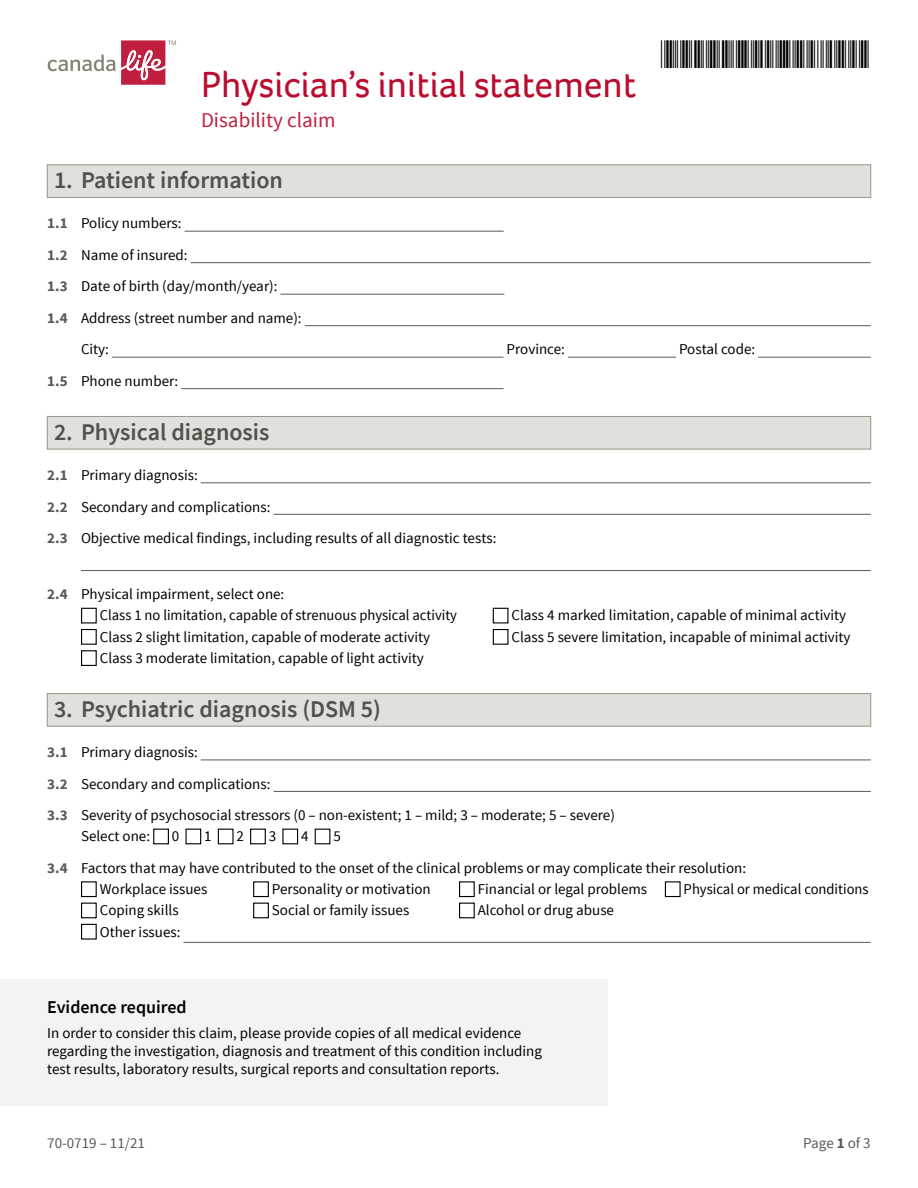
<style>
.page{position:relative;width:918px;height:1188px;background:#fff}
.page>*{position:absolute;margin:0;border:0;box-sizing:border-box;transform-origin:0 0}
.t1{font:37.5px "Foco";color:#ba0c2f}
.H2_-_shaded_numbered{font:600 24px "Source Sans Pro";color:#51524a}
.t2{font:24px "Bar Code 39 Regular";color:#000}
.P__Disability_claim{font:21px "Source Sans Pro";color:#c01f3f}
.SB_5_shaded{font:600 18px "Source Sans Pro";color:#000}
.For_Questions{font:15px "Source Sans Pro";color:#000}
.In_3125_SB_03_span_2{font:15px "Source Sans Pro";color:#000}
.In_3125_sb_125_r-ind{font:15px/18px "Source Sans Pro";color:#000}
.No_indent__single_co{font:15px "Source Sans Pro";color:#000}
.In_3125_SB_03{font:15px "Source Sans Pro";color:#000}
.In_3125_SB_03_single{font:15px "Source Sans Pro";color:#000}
.In_3125_SB_125{font:15px "Source Sans Pro";color:#000}
.t3{font:15px "Source Sans Pro";color:#58595b}
.s1{font-weight:700;color:#58595b}
.s2{font-weight:700}
</style>
<div class="page">
<svg style="left:48px;top:40px;width:128px;height:45px"></svg>
<div style="left:47px;top:165px;width:824px;height:33px;background:#e0e0dc;border:1px solid #969586"></div>
<div style="left:47px;top:416px;width:824px;height:33px;background:#e0e0dc;border:1px solid #969586"></div>
<hr style="left:185px;top:231px;width:319px;height:1px;background:#58595b">
<hr style="left:191px;top:262px;width:680px;height:1px;background:#58595b">
<hr style="left:281px;top:294px;width:223px;height:1px;background:#58595b">
<hr style="left:305px;top:325px;width:566px;height:1px;background:#58595b">
<hr style="left:112px;top:357px;width:392px;height:1px;background:#58595b">
<hr style="left:568px;top:357px;width:108px;height:1px;background:#58595b">
<hr style="left:758px;top:357px;width:113px;height:1px;background:#58595b">
<hr style="left:181px;top:388px;width:322px;height:1px;background:#58595b">
<hr style="left:201px;top:483px;width:670px;height:1px;background:#58595b">
<hr style="left:274px;top:514px;width:597px;height:1px;background:#58595b">
<hr style="left:81px;top:570px;width:790px;height:1px;background:#58595b">
<div style="left:81px;top:608px;width:16px;height:15px;border:1px solid #000"></div>
<div style="left:81px;top:629px;width:16px;height:16px;border:1px solid #000"></div>
<div style="left:81px;top:650px;width:16px;height:16px;border:1px solid #000"></div>
<div style="left:493px;top:608px;width:16px;height:15px;border:1px solid #000"></div>
<div style="left:493px;top:629px;width:16px;height:16px;border:1px solid #000"></div>
<div style="left:47px;top:693px;width:824px;height:33px;background:#e0e0dc;border:1px solid #969586"></div>
<hr style="left:201px;top:760px;width:670px;height:1px;background:#58595b">
<hr style="left:274px;top:791px;width:597px;height:1px;background:#58595b">
<div style="left:153px;top:829px;width:16px;height:15px;border:1px solid #000"></div>
<div style="left:185px;top:829px;width:16px;height:15px;border:1px solid #000"></div>
<div style="left:218px;top:829px;width:16px;height:15px;border:1px solid #000"></div>
<div style="left:250px;top:829px;width:16px;height:15px;border:1px solid #000"></div>
<div style="left:282px;top:829px;width:16px;height:15px;border:1px solid #000"></div>
<div style="left:315px;top:829px;width:15px;height:15px;border:1px solid #000"></div>
<div style="left:81px;top:881px;width:16px;height:16px;border:1px solid #000"></div>
<div style="left:81px;top:903px;width:16px;height:15px;border:1px solid #000"></div>
<div style="left:253px;top:881px;width:16px;height:16px;border:1px solid #000"></div>
<div style="left:253px;top:903px;width:16px;height:15px;border:1px solid #000"></div>
<div style="left:459px;top:881px;width:16px;height:16px;border:1px solid #000"></div>
<div style="left:459px;top:903px;width:16px;height:15px;border:1px solid #000"></div>
<div style="left:665px;top:881px;width:16px;height:16px;border:1px solid #000"></div>
<div style="left:0;top:979px;width:608px;height:126px;background:#f3f3f1"></div>
<div style="left:81px;top:924px;width:16px;height:16px;border:1px solid #000"></div>
<hr style="left:184px;top:942px;width:687px;height:1px;background:#58595b">
<h2 class="t2" style="left:661px;top:46px;width:210px">*70-0719-11/21*</h2>
<h1 class="t1" style="left:201px;top:60px;width:437px">Physician’s initial statement</h1>
<p class="P__Disability_claim" style="left:201px;top:107px;width:136px">Disability claim</p>
<h2 class="H2_-_shaded_numbered" style="left:54px;top:164px;width:231px">1. Patient information</h2>
<p class="For_Questions" style="left:47px;top:214px;width:136px"><span class="s1">1.1</span> Policy numbers:</p>
<p class="For_Questions" style="left:47px;top:246px;width:142px"><span class="s1">1.2</span> Name of insured:</p>
<p class="For_Questions" style="left:47px;top:277px;width:232px"><span class="s1">1.3</span> Date of birth (day/month/year):</p>
<p class="For_Questions" style="left:47px;top:309px;width:256px"><span class="s1">1.4</span> Address (street number and name):</p>
<p class="In_3125_SB_125" style="left:81px;top:340px;width:30px">City:</p>
<p class="In_3125_SB_125" style="left:507px;top:340px;width:60px">Province:</p>
<p class="In_3125_SB_125" style="left:679px;top:340px;width:78px">Postal code:</p>
<p class="For_Questions" style="left:47px;top:372px;width:132px"><span class="s1">1.5</span> Phone number:</p>
<h2 class="H2_-_shaded_numbered" style="left:54px;top:416px;width:217px">2. Physical diagnosis</h2>
<p class="For_Questions" style="left:47px;top:466px;width:152px"><span class="s1">2.1</span> Primary diagnosis:</p>
<p class="For_Questions" style="left:47px;top:497px;width:225px"><span class="s1">2.2</span> Secondary and complications:</p>
<p class="For_Questions" style="left:47px;top:529px;width:451px"><span class="s1">2.3</span> Objective medical findings, including results of all diagnostic tests:</p>
<p class="For_Questions" style="left:47px;top:585px;width:239px"><span class="s1">2.4</span> Physical impairment, select one:</p>
<p class="In_3125_SB_03_span_2" style="left:100px;top:606px;width:359px">Class 1 no limitation, capable of strenuous physical activity</p>
<p class="In_3125_SB_03_span_2" style="left:100px;top:627px;width:332px">Class 2 slight limitation, capable of moderate activity</p>
<p class="In_3125_SB_03_span_2" style="left:100px;top:649px;width:326px">Class 3 moderate limitation, capable of light activity</p>
<p class="In_3125_SB_03_span_2" style="left:512px;top:606px;width:336px">Class 4 marked limitation, capable of minimal activity</p>
<p class="In_3125_SB_03_span_2" style="left:512px;top:627px;width:341px">Class 5 severe limitation, incapable of minimal activity</p>
<h2 class="H2_-_shaded_numbered" style="left:54px;top:693px;width:328px">3. Psychiatric diagnosis (DSM 5)</h2>
<p class="For_Questions" style="left:47px;top:743px;width:152px"><span class="s1">3.1</span> Primary diagnosis:</p>
<p class="For_Questions" style="left:47px;top:774px;width:225px"><span class="s1">3.2</span> Secondary and complications:</p>
<p class="For_Questions" style="left:47px;top:806px;width:569px"><span class="s1">3.3</span> Severity of psychosocial stressors (0 – non-existent; 1 – mild; 3 – moderate; 5 – severe)</p>
<p class="In_3125_SB_03" style="left:81px;top:827px;width:71px">Select one:</p>
<p class="In_3125_SB_03" style="left:172px;top:827px;width:9px">0</p>
<p class="In_3125_SB_03" style="left:204px;top:827px;width:9px">1</p>
<p class="In_3125_SB_03" style="left:237px;top:827px;width:9px">2</p>
<p class="In_3125_SB_03" style="left:269px;top:827px;width:9px">3</p>
<p class="In_3125_SB_03" style="left:301px;top:827px;width:9px">4</p>
<p class="In_3125_SB_03" style="left:333px;top:827px;width:9px">5</p>
<p class="For_Questions" style="left:47px;top:859px;width:700px"><span class="s1">3.4</span> Factors that may have contributed to the onset of the clinical problems or may complicate their resolution:</p>
<p class="In_3125_SB_03_single" style="left:100px;top:880px;width:109px">Workplace issues</p>
<p class="In_3125_SB_03_single" style="left:100px;top:901px;width:80px">Coping skills</p>
<p class="No_indent__single_co" style="left:272px;top:880px;width:160px">Personality or motivation</p>
<p class="No_indent__single_co" style="left:272px;top:901px;width:139px">Social or family issues</p>
<p class="No_indent__single_co" style="left:478px;top:880px;width:171px">Financial or legal problems</p>
<p class="No_indent__single_co" style="left:478px;top:901px;width:138px">Alcohol or drug abuse</p>
<p class="No_indent__single_co" style="left:684px;top:880px;width:187px">Physical or medical conditions</p>
<p class="In_3125_SB_03" style="left:100px;top:922px;width:82px">Other issues:</p>
<p class="SB_5_shaded" style="left:47px;top:995px;width:141px">Evidence required</p>
<p class="In_3125_sb_125_r-ind" style="left:47px;top:1024px;width:496px">In order to consider this claim, please provide copies of all medical evidence regarding the investigation, diagnosis and treatment of this condition including test results, laboratory results, surgical reports and consultation reports.</p>
<p class="t3" style="left:47px;top:1133px;width:99px">70-0719 – 11/21</p>
<p class="t3" style="left:803px;top:1133px;width:69px">Page <span class="s2">1</span> of 3</p>
</div>
